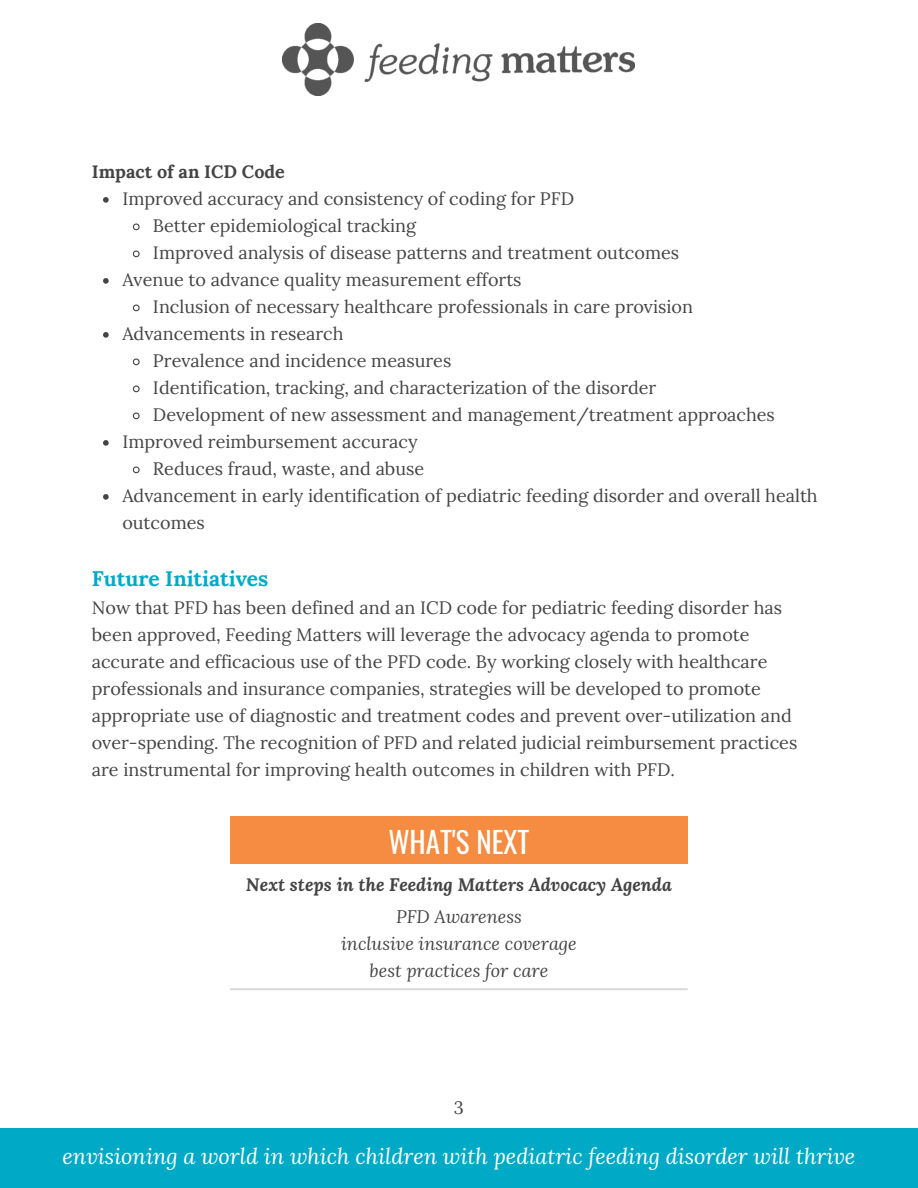
<style>
.page{position:relative;width:918px;height:1188px;background:#fff}
.page>*{position:absolute;margin:0;border:0;box-sizing:border-box;transform-origin:0 0}
.t1{font:29.1px "Oswald";color:#fff}
.t2{font:italic 21.75px "Lora";color:#fff}
.t3{font:700 21px "Lora";color:#00aac6}
.t4{font:18px/27px "Lora";color:#444}
.t5{font:italic 18px "Lora";color:#444}
.t6{font:italic 700 18px "Lora";color:#444}
.t7{font:700 18px "Lora";color:#444}
</style>
<div class="page">
<div style="left:0;top:1128px;width:918px;height:60px;background:#00aac6"></div>
<img style="left:283px;top:23px;width:352px;height:72px">
<svg style="left:103px;top:197px;width:6px;height:6px"></svg>
<svg style="left:132px;top:223px;width:8px;height:8px"></svg>
<svg style="left:132px;top:250px;width:8px;height:8px"></svg>
<svg style="left:103px;top:278px;width:6px;height:6px"></svg>
<svg style="left:132px;top:304px;width:8px;height:8px"></svg>
<svg style="left:103px;top:332px;width:6px;height:6px"></svg>
<svg style="left:132px;top:358px;width:8px;height:8px"></svg>
<svg style="left:132px;top:385px;width:8px;height:8px"></svg>
<svg style="left:132px;top:412px;width:8px;height:8px"></svg>
<svg style="left:103px;top:440px;width:6px;height:6px"></svg>
<svg style="left:132px;top:466px;width:8px;height:8px"></svg>
<svg style="left:103px;top:494px;width:6px;height:6px"></svg>
<div style="left:230px;top:816px;width:458px;height:47px;background:#f58c42"></div>
<hr style="left:230px;top:988px;width:458px;height:2px;background:#dcddde">
<p class="t7" style="left:92px;top:160px;width:195px">Impact of an ICD Code</p>
<p class="t4" style="left:122px;top:185px;width:453px">Improved accuracy and consistency of coding for PFD</p>
<p class="t4" style="left:153px;top:212px;width:265px">Better epidemiological tracking</p>
<p class="t4" style="left:153px;top:239px;width:528px">Improved analysis of disease patterns and treatment outcomes</p>
<p class="t4" style="left:122px;top:266px;width:401px">Avenue to advance quality measurement efforts</p>
<p class="t4" style="left:153px;top:293px;width:542px">Inclusion of necessary healthcare professionals in care provision</p>
<p class="t4" style="left:122px;top:320px;width:223px">Advancements in research</p>
<p class="t4" style="left:153px;top:347px;width:300px">Prevalence and incidence measures</p>
<p class="t4" style="left:153px;top:374px;width:505px">Identification, tracking, and characterization of the disorder</p>
<p class="t4" style="left:153px;top:401px;width:623px">Development of new assessment and management/treatment approaches</p>
<p class="t4" style="left:122px;top:428px;width:297px">Improved reimbursement accuracy</p>
<p class="t4" style="left:153px;top:455px;width:273px">Reduces fraud, waste, and abuse</p>
<p class="t4" style="left:122px;top:482px;width:697px">Advancement in early identification of pediatric feeding disorder and overall health outcomes</p>
<p class="t3" style="left:92px;top:565px;width:178px">Future Initiatives</p>
<p class="t4" style="left:92px;top:594px;width:707px">Now that PFD has been defined and an ICD code for pediatric feeding disorder has been approved, Feeding Matters will leverage the advocacy agenda to promote accurate and efficacious use of the PFD code. By working closely with healthcare professionals and insurance companies, strategies will be developed to promote appropriate use of diagnostic and treatment codes and prevent over-utilization and over-spending. The recognition of PFD and related judicial reimbursement practices are instrumental for improving health outcomes in children with PFD.</p>
<p class="t1" style="left:388px;top:819px;width:143px">WHAT'S NEXT</p>
<p class="t6" style="left:246px;top:873px;width:428px">Next steps in the Feeding Matters Advocacy Agenda</p>
<p class="t5" style="left:396px;top:904px;width:127px">PFD Awareness</p>
<p class="t5" style="left:341px;top:931px;width:237px">inclusive insurance coverage</p>
<p class="t5" style="left:370px;top:958px;width:180px">best practices for care</p>
<p class="t4" style="left:454px;top:1093px;width:12px">3</p>
<p class="t2" style="left:63px;top:1142px;width:794px">envisioning a world in which children with pediatric feeding disorder will thrive</p>
</div>
